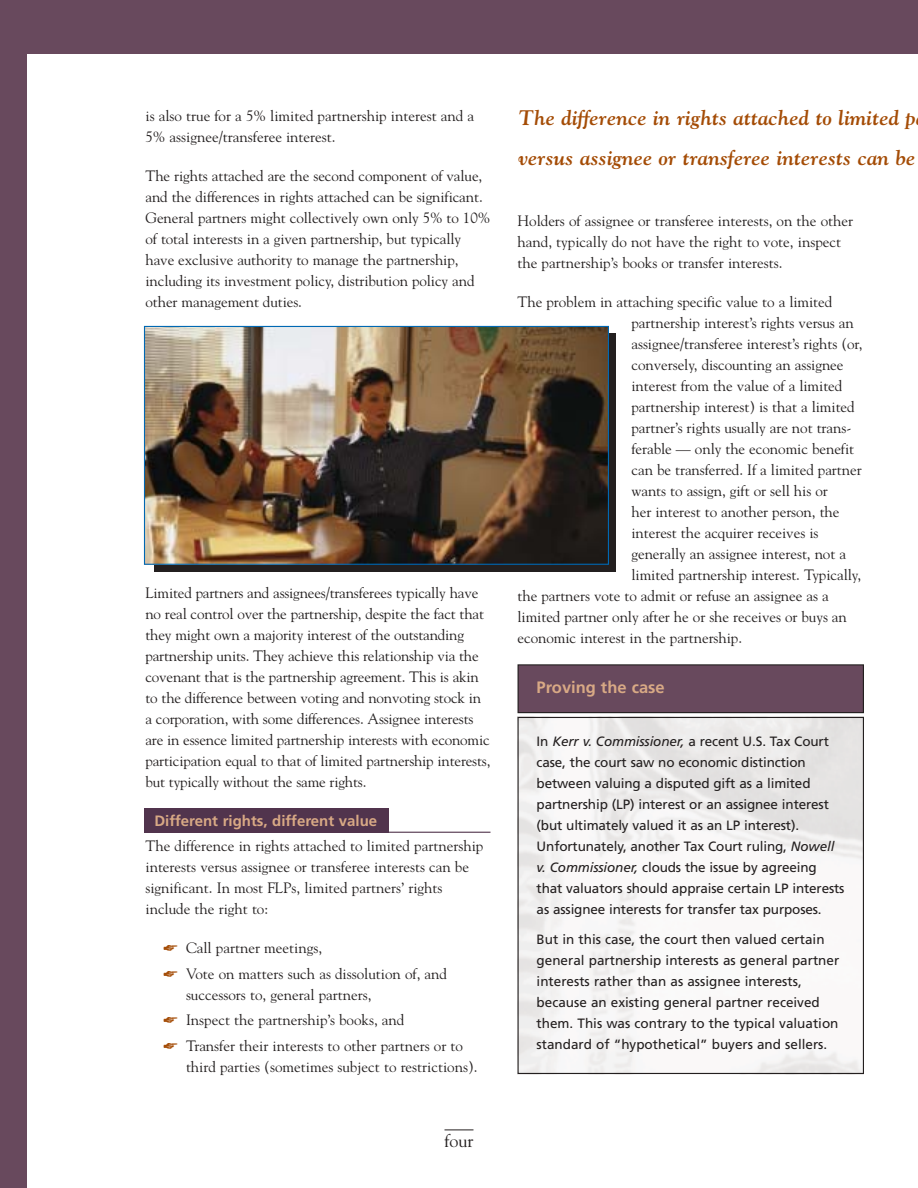
<style>
.page{position:relative;width:918px;height:1188px;background:#fff}
.page>*{position:absolute;margin:0;border:0;box-sizing:border-box;transform-origin:0 0}
.t1{font:italic 700 21px/40.5px "Goudy";color:#a44c06}
.t2{font:18px "Goudy";color:#231f1f}
.t3{font:700 16.5px "Frutiger";color:#d8a985}
.t4{font:15px/21px "Goudy";letter-spacing:-.005em;color:#231f1f}
.t5{font:700 15px "Frutiger";color:#d8a985}
.t6{font:13.5px/21px "Frutiger";letter-spacing:-.01em;color:#231f1f}
.s1{color:#a44c06}
.s2{font-style:italic}
</style>
<div class="page">
<div style="left:144px;top:808px;width:244px;height:25px;background:#51344d"></div>
<hr style="left:146px;top:832px;width:344px;height:1px;background:#51344d">
<svg style="left:445px;top:1130px;width:28px;height:1px"></svg>
<div style="left:0;top:0;width:918px;height:54px;background:#68495d"></div>
<div style="left:0;top:0;width:27px;height:1188px;background:#68495d"></div>
<div style="left:518px;top:717px;width:346px;height:357px;border:1px solid #231f1f"></div>
<div style="left:518px;top:665px;width:345px;height:48px;background:#68495d"></div>
<div style="left:518px;top:664px;width:346px;height:49px;border:1px solid #231f1f"></div>
<div style="left:154px;top:333px;width:462px;height:239px;background:#231f1f"></div>
<img style="left:146px;top:328px;width:461px;height:235px">
<div style="left:144px;top:326px;width:465px;height:239px;border:1px solid #0068b3"></div>
<p class="t4" style="left:146px;top:106px;width:330px">is also true for a 5% limited partnership interest and a<br>5% assignee/transferee interest.</p>
<p class="t4" style="left:146px;top:166px;width:346px">The rights attached are the second component of value, and the differences in rights attached can be significant.<br>General partners might collectively own only 5% to 10% of total interests in a given partnership, but typically have exclusive authority to manage the partnership, including its investment policy, distribution policy and other management duties.</p>
<p class="t4" style="left:146px;top:583px;width:346px">Limited partners and assignees/transferees typically have no real control over the partnership, despite the fact that they might own a majority interest of the outstanding partnership units. They achieve this relationship via the covenant that is the partnership agreement. This is akin to the difference between voting and nonvoting stock in a corporation, with some differences. Assignee interests are in essence limited partnership interests with economic participation equal to that of limited partnership interests, but typically without the same rights.</p>
<p class="t5" style="left:154px;top:814px;width:224px">Different rights, different value</p>
<p class="t4" style="left:146px;top:837px;width:339px">The difference in rights attached to limited partnership interests versus assignee or transferee interests can be significant. In most FLPs, limited partners’ rights include the right to:</p>
<p class="t4" style="left:164px;top:936px;width:285px;line-height:25.5px"><span class="s1">☛</span> Call partner meetings,<br><span class="s1">☛</span> Vote on matters such as dissolution of, and</p>
<p class="t4" style="left:164px;top:983px;width:301px;line-height:25.5px;text-indent:22px">successors to, general partners,<br><span class="s1">☛</span> Inspect the partnership’s books, and<br><span class="s1">☛</span> Transfer their interests to other partners or to</p>
<p class="t4" style="left:186px;top:1057px;width:293px">third parties (sometimes subject to restrictions).</p>
<p class="t2" style="left:445px;top:1133px;width:30px">four</p>
<h1 class="t1" style="left:519px;top:99px;width:399px">The difference in rights attached to limited p versus assignee or transferee interests can be</h1>
<p class="t4" style="left:518px;top:211px;width:337px">Holders of assignee or transferee interests, on the other hand, typically do not have the right to vote, inspect the partnership’s books or transfer interests.</p>
<p class="t4" style="left:518px;top:292px;width:316px">The problem in attaching specific value to a limited</p>
<p class="t4" style="left:632px;top:313px;width:224px">partnership interest’s rights versus an</p>
<p class="t4" style="left:632px;top:334px;width:233px">assignee/transferee interest’s rights (or,</p>
<p class="t4" style="left:632px;top:355px;width:214px">conversely, discounting an assignee</p>
<p class="t4" style="left:632px;top:376px;width:212px">interest from the value of a limited</p>
<p class="t4" style="left:632px;top:397px;width:225px">partnership interest) is that a limited</p>
<p class="t4" style="left:632px;top:418px;width:221px">partner’s rights usually are not trans-</p>
<p class="t4" style="left:632px;top:439px;width:224px">ferable — only the economic benefit</p>
<p class="t4" style="left:632px;top:460px;width:232px">can be transferred. If a limited partner</p>
<p class="t4" style="left:632px;top:481px;width:198px">wants to assign, gift or sell his or</p>
<p class="t4" style="left:632px;top:502px;width:210px">her interest to another person, the</p>
<p class="t4" style="left:632px;top:523px;width:188px">interest the acquirer receives is</p>
<p class="t4" style="left:632px;top:544px;width:216px">generally an assignee interest, not a</p>
<p class="t4" style="left:632px;top:565px;width:231px">limited partnership interest. Typically,</p>
<p class="t4" style="left:518px;top:586px;width:313px">the partners vote to admit or refuse an assignee as a</p>
<p class="t4" style="left:518px;top:607px;width:331px">limited partner only after he or she receives or buys an</p>
<p class="t4" style="left:518px;top:628px;width:226px">economic interest in the partnership.</p>
<p class="t3" style="left:537px;top:681px;width:130px">Proving the case</p>
<p class="t6" style="left:537px;top:732px;width:309px">In <span class="s2">Kerr v. Commissioner,</span> a recent U.S. Tax Court case, the court saw no economic distinction between valuing a disputed gift as a limited partnership (LP) interest or an assignee interest (but ultimately valued it as an LP interest).<br>Unfortunately, another Tax Court ruling, <span class="s2">Nowell v. Commissioner,</span> clouds the issue by agreeing that valuators should appraise certain LP interests as assignee interests for transfer tax purposes.</p>
<p class="t6" style="left:537px;top:930px;width:304px">But in this case, the court then valued certain general partnership interests as general partner interests rather than as assignee interests, because an existing general partner received them. This was contrary to the typical valuation standard of “hypothetical” buyers and sellers.</p>
</div>
